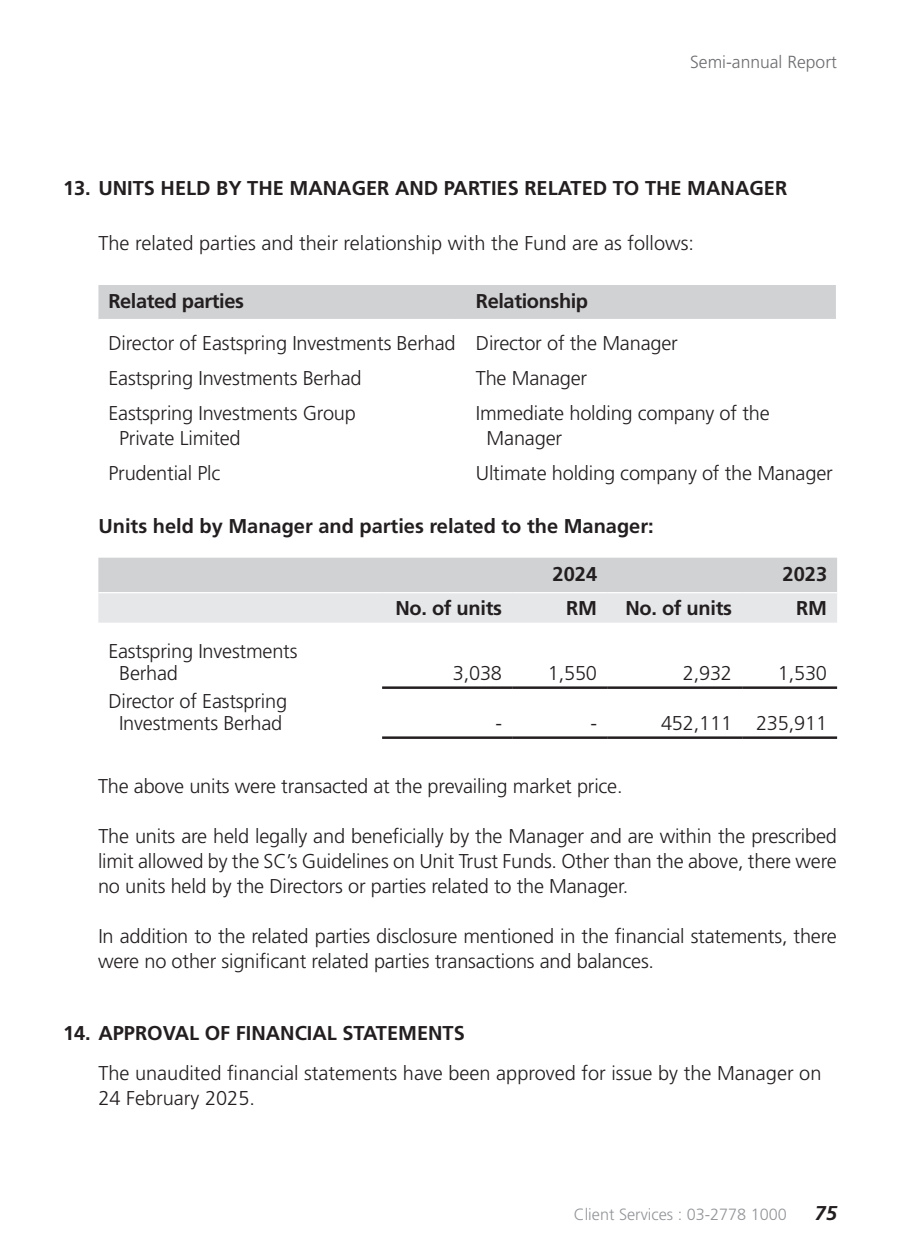
<style>
.page{position:relative;width:900px;height:1260px;background:#fff}
.page>*{position:absolute;margin:0;border:0;box-sizing:border-box;transform-origin:0 0}
.t1{font:300 20px/25px "Frutiger LT Std";letter-spacing:-.01em;color:#231f20}
.t2{font:700 20px "Frutiger LT Std";color:#231f20}
.t3{font:700 20px "Frutiger LT Std";letter-spacing:-.02em;color:#231f20}
.t4{font:italic 700 20px "Frutiger LT Std";color:#231f20}
.t5{font:300 17.5px "Frutiger LT Std";color:#6c6d70}
.t6{font:300 16.25px "Frutiger LT Std";color:#939598}
</style>
<div class="page">
<div style="left:98px;top:285px;width:738px;height:34px;background:#d1d2d4"></div>
<svg style="left:98px;top:558px;width:739px;height:65px;background:#dbdcde"></svg>
<hr style="left:382px;top:736px;width:130px;height:3px;background:#231f20">
<hr style="left:512px;top:736px;width:95px;height:3px;background:#231f20">
<hr style="left:607px;top:736px;width:135px;height:3px;background:#231f20">
<hr style="left:742px;top:736px;width:95px;height:3px;background:#231f20">
<hr style="left:382px;top:686px;width:130px;height:3px;background:#231f20">
<hr style="left:512px;top:686px;width:95px;height:3px;background:#231f20">
<hr style="left:607px;top:686px;width:135px;height:3px;background:#231f20">
<hr style="left:742px;top:686px;width:95px;height:3px;background:#231f20">
<hr style="left:98px;top:592px;width:284px;height:1px;background:#fff">
<hr style="left:382px;top:592px;width:130px;height:1px;background:#fff">
<hr style="left:512px;top:592px;width:95px;height:1px;background:#fff">
<hr style="left:607px;top:592px;width:135px;height:1px;background:#fff">
<hr style="left:742px;top:592px;width:95px;height:1px;background:#fff">
<p class="t5" style="left:690px;top:52px;width:148px">Semi-annual Report</p>
<p class="t2" style="left:63px;top:176px;width:726px">13. UNITS HELD BY THE MANAGER AND PARTIES RELATED TO THE MANAGER</p>
<p class="t1" style="left:98px;top:231px;width:597px">The related parties and their relationship with the Fund are as follows:</p>
<p class="t3" style="left:108px;top:289px;width:137px">Related parties</p>
<p class="t3" style="left:476px;top:289px;width:114px">Relationship</p>
<p class="t1" style="left:108px;top:326px;width:571px;line-height:35px">Director of Eastspring Investments Berhad Director of the Manager<br>Eastspring Investments Berhad</p>
<p class="t1" style="left:476px;top:366px;width:113px">The Manager</p>
<p class="t1" style="left:119px;top:401px;width:238px;text-indent:-11px">Eastspring Investments Group<br>Private Limited</p>
<p class="t1" style="left:487px;top:401px;width:285px;text-indent:-11px">Immediate holding company of the<br>Manager</p>
<p class="t1" style="left:108px;top:461px;width:113px">Prudential Plc</p>
<p class="t1" style="left:476px;top:461px;width:358px">Ultimate holding company of the Manager</p>
<p class="t2" style="left:98px;top:514px;width:557px">Units held by Manager and parties related to the Manager:</p>
<p class="t2" style="left:553px;top:562px;width:46px">2024</p>
<p class="t2" style="left:783px;top:562px;width:46px">2023</p>
<p class="t2" style="left:395px;top:596px;width:108px">No. of units</p>
<p class="t2" style="left:566px;top:596px;width:32px">RM</p>
<p class="t2" style="left:625px;top:596px;width:108px">No. of units</p>
<p class="t2" style="left:796px;top:596px;width:32px">RM</p>
<p class="t1" style="left:119px;top:640px;width:180px;line-height:22.5px;text-indent:-11px">Eastspring Investments<br>Berhad</p>
<p class="t1" style="left:453px;top:661px;width:51px">3,038</p>
<p class="t1" style="left:548px;top:661px;width:51px">1,550</p>
<p class="t1" style="left:683px;top:661px;width:51px">2,932</p>
<p class="t1" style="left:778px;top:661px;width:51px">1,530</p>
<p class="t1" style="left:108px;top:690px;width:180px;line-height:22.5px;text-align:center">Director of Eastspring<br>Investments Berhad</p>
<p class="t1" style="left:495px;top:711px;width:8px">-</p>
<p class="t1" style="left:590px;top:711px;width:8px">-</p>
<p class="t1" style="left:661px;top:711px;width:168px">452,111 235,911</p>
<p class="t1" style="left:98px;top:774px;width:526px">The above units were transacted at the prevailing market price.</p>
<p class="t1" style="left:98px;top:824px;width:740px;text-align:justify">The units are held legally and beneficially by the Manager and are within the prescribed limit allowed by the SC’s Guidelines on Unit Trust Funds. Other than the above, there were no units held by the Directors or parties related to the Manager.</p>
<p class="t1" style="left:98px;top:924px;width:740px">In addition to the related parties disclosure mentioned in the financial statements, there were no other significant related parties transactions and balances.</p>
<p class="t2" style="left:63px;top:1021px;width:403px">14. APPROVAL OF FINANCIAL STATEMENTS</p>
<p class="t1" style="left:98px;top:1061px;width:725px">The unaudited financial statements have been approved for issue by the Manager on<br>24 February 2025.</p>
<p class="t6" style="left:574px;top:1205px;width:215px">Client Services : 03-2778 1000</p>
<p class="t4" style="left:815px;top:1201px;width:24px">75</p>
</div>
